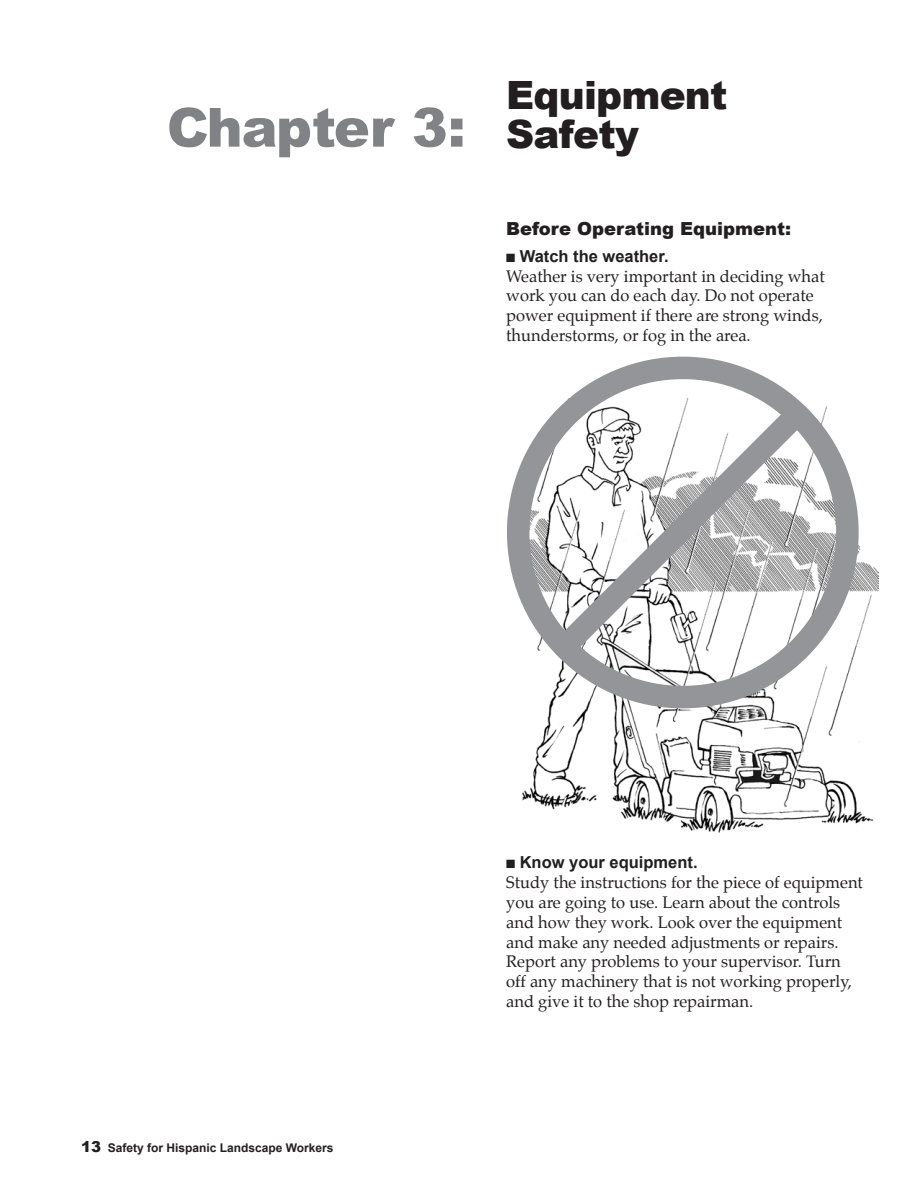
<style>
.page{position:relative;width:918px;height:1188px;background:#fff}
.page>*{position:absolute;margin:0;border:0;box-sizing:border-box;transform-origin:0 0}
.t1{font:900 54px "Arial";letter-spacing:-.025em;color:#808285}
.t2{font:900 39px "Arial";letter-spacing:-.02em;color:#231f20}
.t3{font:900 18px "Arial";color:#231f20}
.t4{font:16.5px/19.8px "Palatino";color:#231f20}
.t5{font:700 16.5px "Arial";color:#231f20}
.t6{font:700 12px "Arial";color:#231f20}
.s1{font-weight:900;font-size:15px}
</style>
<div class="page">
<img style="left:522px;top:713px;width:352px;height:120px">
<svg style="left:507px;top:356px;width:372px;height:357px"></svg>
<svg style="left:533px;top:382px;width:297px;height:296px"></svg>
<p class="t1" style="left:167px;top:97px;width:300px">Chapter 3:</p>
<p class="t2" style="left:506px;top:73px;width:223px">Equipment</p>
<p class="t2" style="left:506px;top:112px;width:134px">Safety</p>
<p class="t3" style="left:506px;top:218px;width:286px">Before Operating Equipment:</p>
<p class="t5" style="left:506px;top:247px;width:164px">■ Watch the weather.</p>
<p class="t4" style="left:506px;top:268px;width:320px">Weather is very important in deciding what work you can do each day. Do not operate power equipment if there are strong winds, thunderstorms, or fog in the area.</p>
<p class="t6" style="left:81px;top:1141px;width:254px"><span class="s1">13</span> Safety for Hispanic Landscape Workers</p>
<p class="t5" style="left:506px;top:853px;width:193px">■ Know your equipment.</p>
<p class="t4" style="left:506px;top:874px;width:358px">Study the instructions for the piece of equipment you are going to use. Learn about the controls and how they work. Look over the equipment and make any needed adjustments or repairs.<br>Report any problems to your supervisor. Turn off any machinery that is not working properly, and give it to the shop repairman.</p>
</div>
